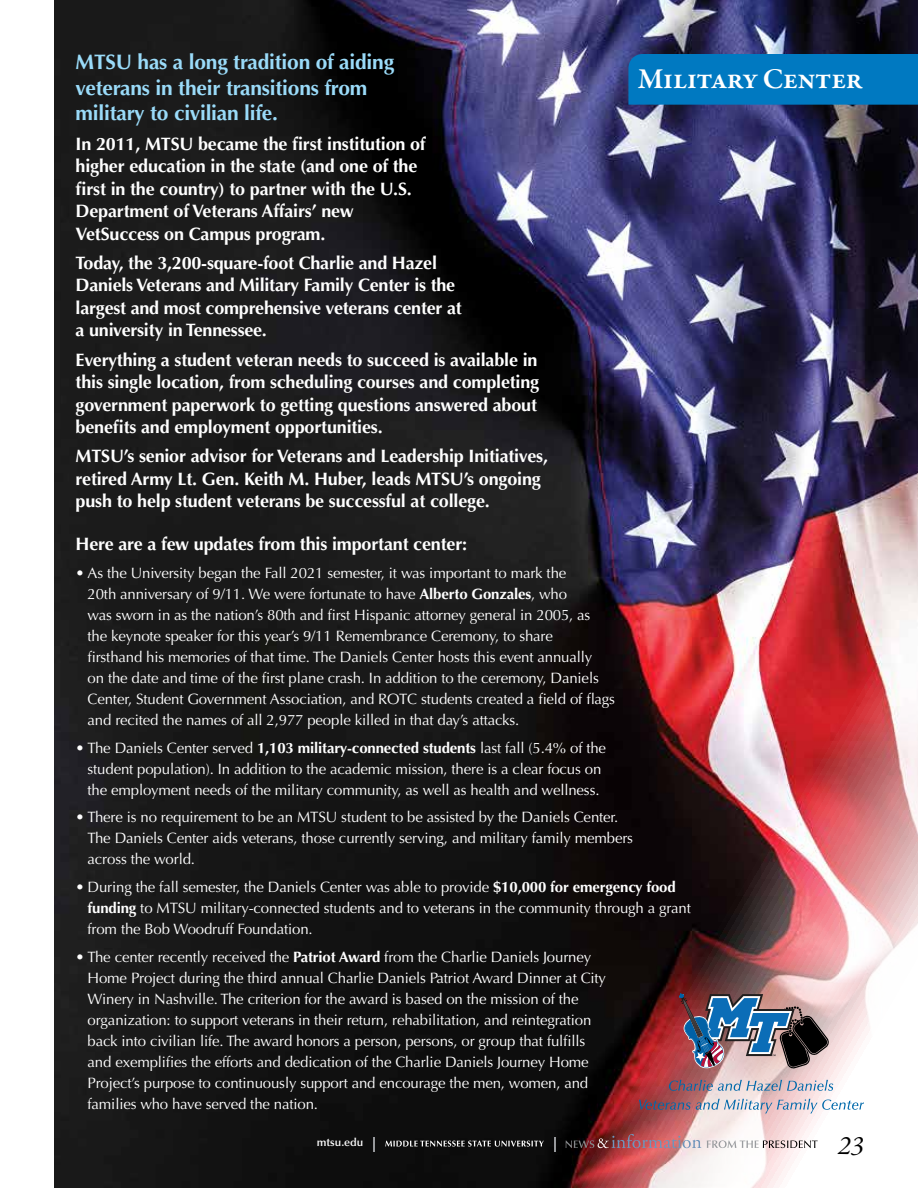
<style>
.page{position:relative;width:918px;height:1188px;background:#fff}
.page>*{position:absolute;margin:0;border:0;box-sizing:border-box;transform-origin:0 0}
.t1{font:600 29.25px "Garamond Premr Pro";letter-spacing:-.015em;color:#fff}
.t2{font:italic 27px "Garamond Premr Pro";color:#000}
.t3{font:700 21px/25.5px "Optima LT Std";letter-spacing:-.01em;color:#9adbf9}
.t4{font:700 18px/22.5px "Optima LT Std";letter-spacing:-.01em;color:#fff}
.t5{font:15px/21px "Optima LT Std";letter-spacing:-.01em;color:#fff}
.t6{font:600 11.25px "Optima LT Std";color:#fff}
.s1{font-weight:700}
</style>
<div class="page">
<img style="left:54px;top:0;width:864px;height:1188px">
<div style="left:628px;top:54px;width:290px;height:51px;background:#0079c1"></div>
<svg style="left:566px;top:1134px;width:135px;height:14px;background:#925b61"></svg>
<svg style="left:707px;top:1140px;width:111px;height:8px"></svg>
<svg style="left:385px;top:1141px;width:159px;height:6px"></svg>
<svg style="left:554px;top:1137px;width:2px;height:15px"></svg>
<svg style="left:373px;top:1137px;width:2px;height:15px"></svg>
<svg style="left:669px;top:1080px;width:164px;height:11px;background:#aaa3b2"></svg>
<svg style="left:639px;top:1099px;width:225px;height:14px"></svg>
<img style="left:679px;top:993px;width:151px;height:78px">
<h3 class="t3" style="left:76px;top:50px;width:320px">MTSU has a long tradition of aiding veterans in their transitions from military to civilian life.</h3>
<p class="t4" style="left:76px;top:133px;width:352px">In 2011, MTSU became the first institution of higher education in the state (and one of the first in the country) to partner with the U.S.<br>Department of Veterans Affairs’ new VetSuccess on Campus program.</p>
<p class="t4" style="left:76px;top:252px;width:388px">Today, the 3,200-square-foot Charlie and Hazel Daniels Veterans and Military Family Center is the largest and most comprehensive veterans center at a university in Tennessee.</p>
<p class="t4" style="left:76px;top:349px;width:465px">Everything a student veteran needs to succeed is available in this single location, from scheduling courses and completing government paperwork to getting questions answered about benefits and employment opportunities.</p>
<p class="t4" style="left:76px;top:445px;width:474px">MTSU’s senior advisor for Veterans and Leadership Initiatives, retired Army Lt. Gen. Keith M. Huber, leads MTSU’s ongoing push to help student veterans be successful at college.</p>
<p class="t4" style="left:76px;top:533px;width:393px">Here are a few updates from this important center:</p>
<p class="t5" style="left:88px;top:563px;width:529px;text-indent:-12px">• As the University began the Fall 2021 semester, it was important to mark the<br>20th anniversary of 9/11. We were fortunate to have <span class="s1">Alberto Gonzales</span>, who<br>was sworn in as the nation’s 80th and first Hispanic attorney general in 2005, as<br>the keynote speaker for this year’s 9/11 Remembrance Ceremony, to share<br>firsthand his memories of that time. The Daniels Center hosts this event annually<br>on the date and time of the first plane crash. In addition to the ceremony, Daniels Center, Student Government Association, and ROTC students created a field of flags and recited the names of all 2,977 people killed in that day’s attacks.</p>
<p class="t5" style="left:76px;top:737px;width:532px;text-align:center">• The Daniels Center served <span class="s1">1,103 military-connected students</span> last fall (5.4% of the student population). In addition to the academic mission, there is a clear focus on the employment needs of the military community, as well as health and wellness.</p>
<p class="t5" style="left:88px;top:807px;width:547px;text-indent:-12px">• There is no requirement to be an MTSU student to be assisted by the Daniels Center.<br>The Daniels Center aids veterans, those currently serving, and military family members across the world.</p>
<p class="t5" style="left:88px;top:877px;width:605px;text-indent:-12px">• During the fall semester, the Daniels Center was able to provide <span class="s1">$10,000 for emergency food funding</span> to MTSU military-connected students and to veterans in the community through a grant from the Bob Woodruff Foundation.</p>
<p class="t5" style="left:88px;top:947px;width:520px;text-indent:-12px">• The center recently received the <span class="s1">Patriot Award</span> from the Charlie Daniels Journey Home Project during the third annual Charlie Daniels Patriot Award Dinner at City Winery in Nashville. The criterion for the award is based on the mission of the organization: to support veterans in their return, rehabilitation, and reintegration back into civilian life. The award honors a person, persons, or group that fulfills and exemplifies the efforts and dedication of the Charlie Daniels Journey Home Project’s purpose to continuously support and encourage the men, women, and families who have served the nation.</p>
<h1 class="t1" style="left:638px;top:61px;width:226px">Military Center</h1>
<p class="t6" style="left:317px;top:1136px;width:48px">mtsu.edu</p>
<h2 class="t2" style="left:838px;top:1128px;width:28px">23</h2>
</div>
